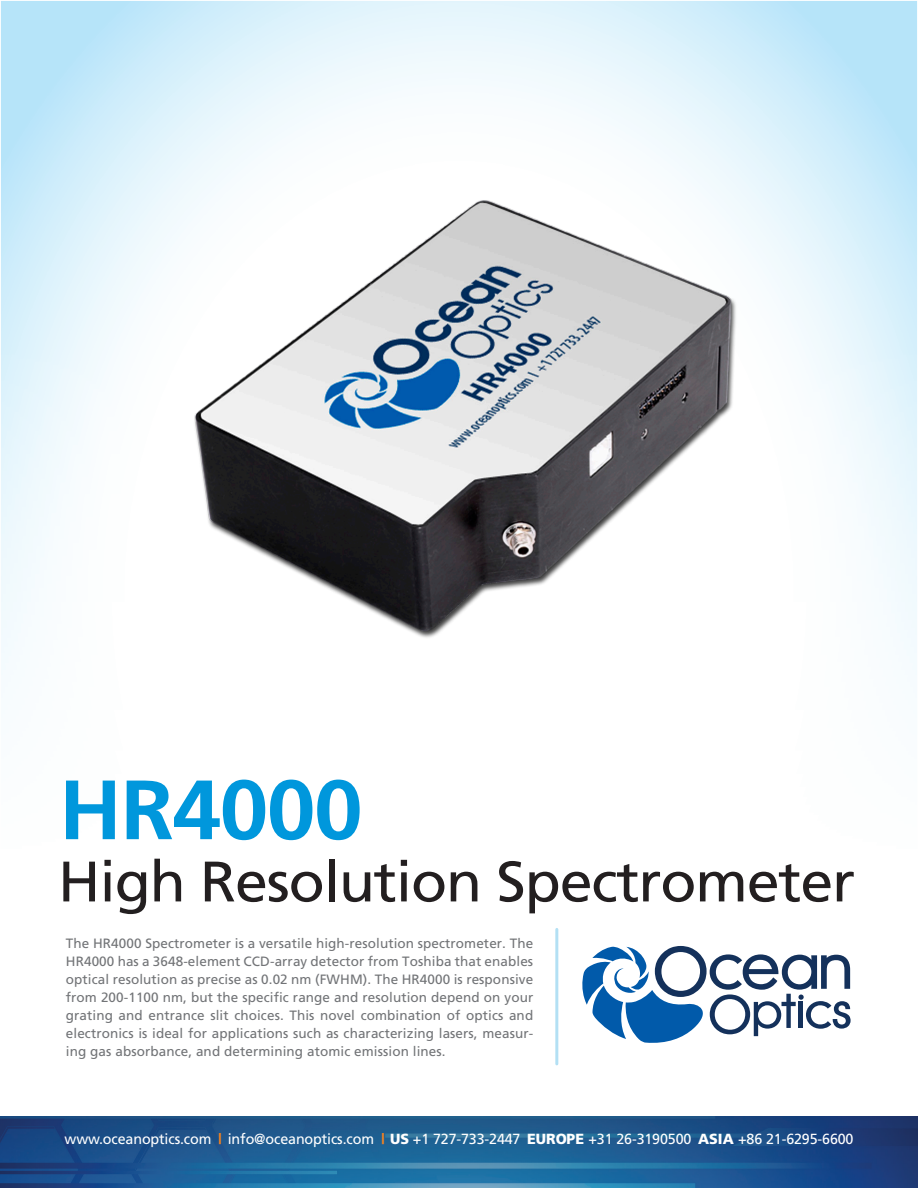
<style>
.page{position:relative;width:918px;height:1188px;background:#fff}
.page>*{position:absolute;margin:0;border:0;box-sizing:border-box;transform-origin:0 0}
.t1{font:700 84px "Frutiger";letter-spacing:-.015em;color:#0097dc;scale:1.04 1}
.t2{font:57px "Frutiger";letter-spacing:-.02em;color:#231f20;scale:1.04 1}
.t3{font:14.7px "Frutiger";letter-spacing:-.01em;color:#fff}
.t4{font:13.5px/18px "Frutiger";letter-spacing:.005em;color:#727477;text-align:justify}
.s1{font-weight:900;color:#f58320}
.s2{font-weight:900}
</style>
<div class="page">
<img style="left:0;top:1px;width:918px;height:1116px">
<hr style="left:555px;top:929px;width:3px;height:135px;background:#b3e0f4">
<img style="left:0;top:1117px;width:918px;height:71px">
<svg style="left:582px;top:946px;width:269px;height:98px"></svg>
<img style="left:149px;top:176px;width:632px;height:479px">
<h1 class="t1" style="left:59px;top:761px;width:294px">HR4000</h1>
<h2 class="t2" style="left:58px;top:848px;width:768px">High Resolution Spectrometer</h2>
<p class="t4" style="left:66px;top:934px;width:469px">The HR4000 Spectrometer is a versatile high-resolution spectrometer. The HR4000 has a 3648-element CCD-array detector from Toshiba that enables optical resolution as precise as 0.02 nm (FWHM). The HR4000 is responsive from 200-1100 nm, but the specific range and resolution depend on your grating and entrance slit choices. This novel combination of optics and electronics is ideal for applications such as characterizing lasers, measur&shy;ing gas absorbance, and determining atomic emission lines.</p>
<p class="t3" style="left:65px;top:1130px;width:790px">www.oceanoptics.com <span class="s1">|</span> info@oceanoptics.com <span class="s1">|</span> <span class="s2">US</span> +1 727-733-2447 <span class="s2">EUROPE</span> +31 26-3190500 <span class="s2">ASIA</span> +86 21-6295-6600</p>
</div>
